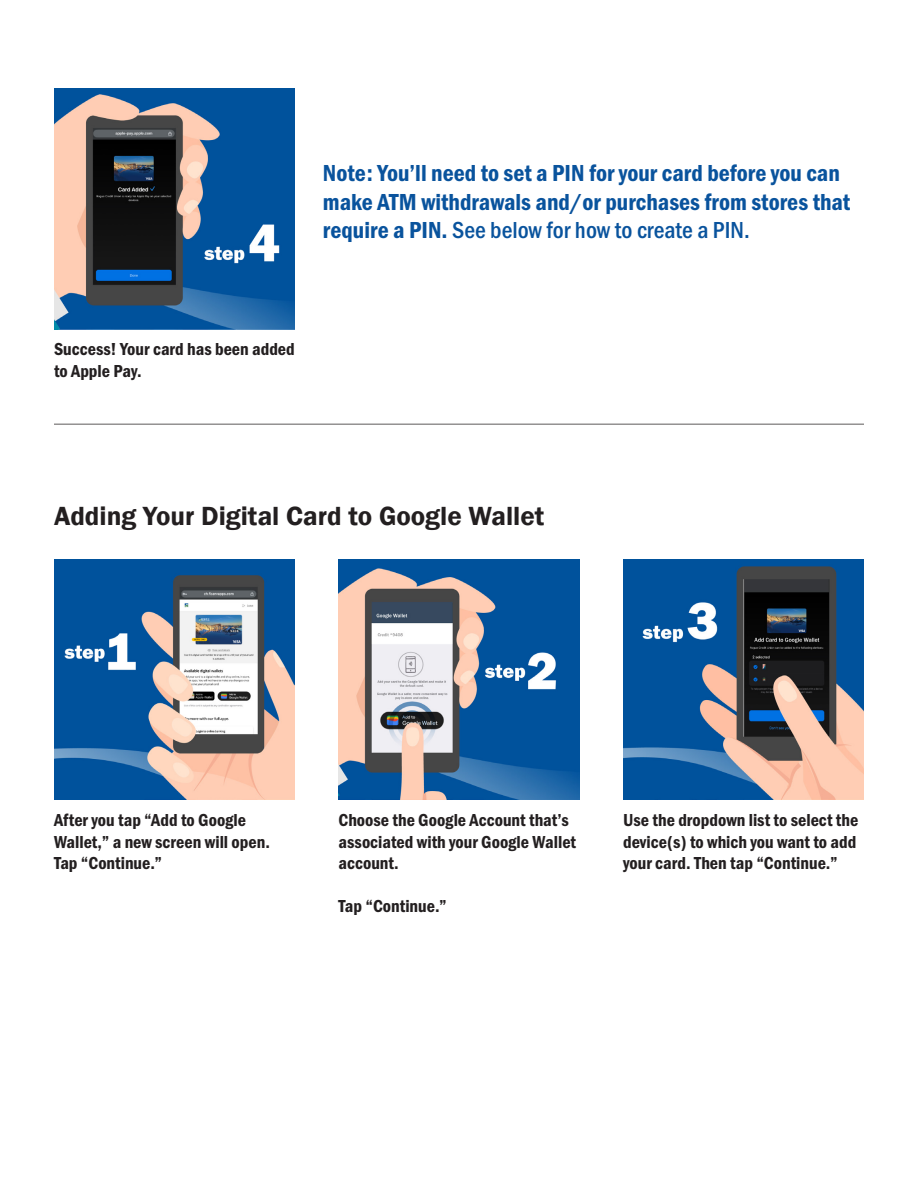
<style>
.page{position:relative;width:918px;height:1188px;background:#fff}
.page>*{position:absolute;margin:0;border:0;box-sizing:border-box;transform-origin:0 0}
.t1{font:600 27px "Franklin Gothic";color:#231f20}
.t2{font:24px/28.5px "Franklin Gothic URW Con Dem";color:#09539d}
.t3{font:18px/21.6px "Franklin Gothic URW Con Dem";color:#231f20}
.s1{font-family:"Franklin Gothic URW Cond";font-weight:500}
</style>
<div class="page">
<img style="left:54px;top:88px;width:241px;height:241px">
<hr style="left:54px;top:423px;width:810px;height:2px;background:#231f20">
<img style="left:54px;top:559px;width:241px;height:241px">
<img style="left:339px;top:559px;width:240px;height:241px">
<img style="left:623px;top:559px;width:241px;height:241px">
<p class="t2" style="left:323px;top:158px;width:529px">Note: You’ll need to set a PIN for your card before you can make ATM withdrawals and/or purchases from stores that require a PIN. <span class="s1">See below for how to create a PIN.</span></p>
<p class="t3" style="left:54px;top:338px;width:242px">Success! Your card has been added to Apple Pay.</p>
<p class="t1" style="left:54px;top:499px;width:492px">Adding Your Digital Card to Google Wallet</p>
<p class="t3" style="left:54px;top:808px;width:217px">After you tap “Add to Google<br>Wallet,” a new screen will open.<br>Tap “Continue.”</p>
<p class="t3" style="left:339px;top:808px;width:239px">Choose the Google Account that’s associated with your Google Wallet account.</p>
<p class="t3" style="left:339px;top:895px;width:110px">Tap “Continue.”</p>
<p class="t3" style="left:623px;top:808px;width:237px;text-align:justify">Use the dropdown list to select the device(s) to which you want to add your card. Then tap “Continue.”</p>
</div>
